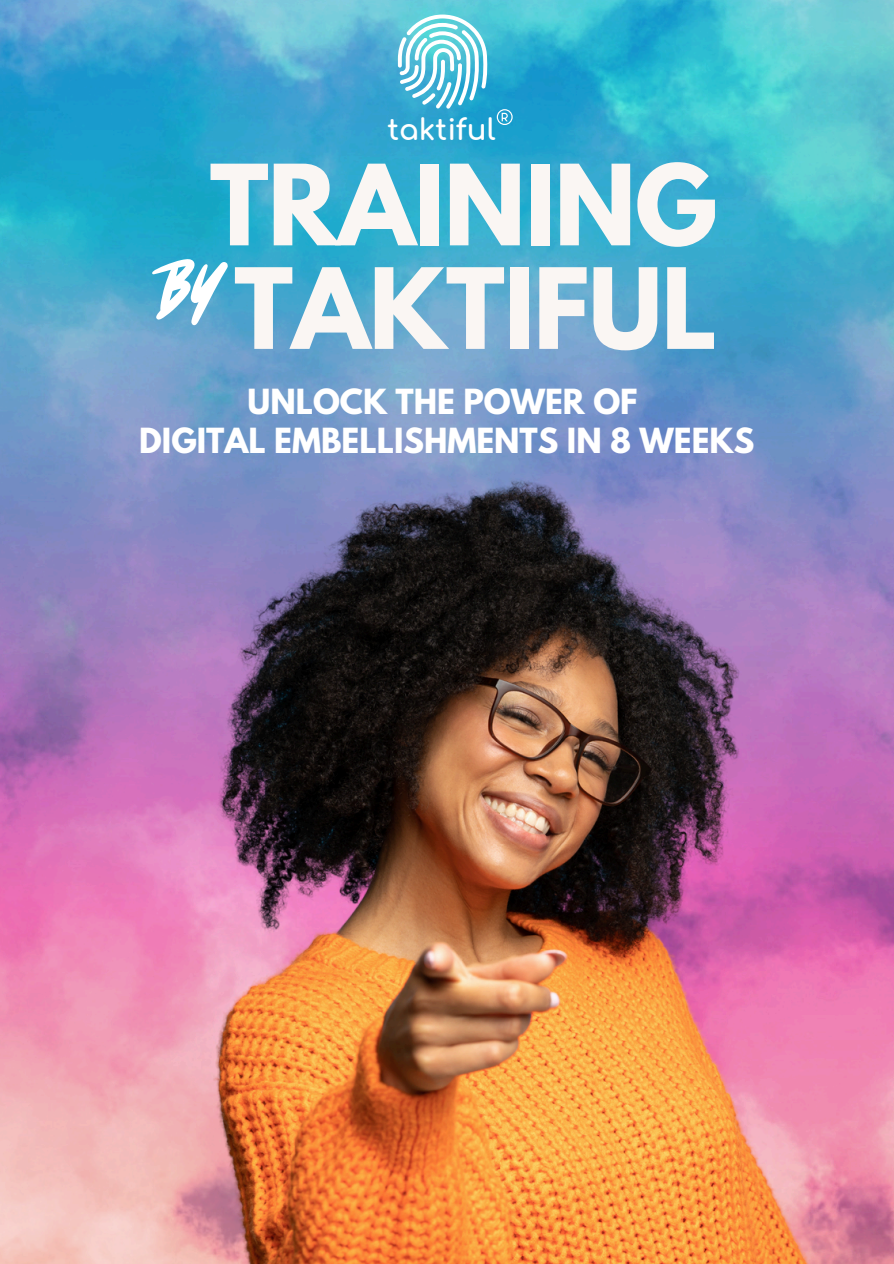
<style>
.page{position:relative;width:894px;height:1264px;background:#fff}
.page>*{position:absolute;margin:0;border:0;box-sizing:border-box;transform-origin:0 0}
.t1{font:700 99px/103.5px "League Spartan";letter-spacing:-.01em;color:#faf6f3}
.t2{font:700 30.6px/39.3px "League Spartan";color:#fff;text-align:center}
.t3{font:700 29.25px "Comfortaa";color:#fff}
</style>
<div class="page">
<img style="left:0;top:0;width:528px;height:346px">
<svg style="left:0;top:346px;width:528px;height:116px;background:#779ecb"></svg>
<svg style="left:528px;top:0;width:365px;height:462px;background:#4cadce"></svg>
<svg style="left:398px;top:15px;width:89px;height:94px"></svg>
<svg style="left:496px;top:109px;width:16px;height:16px"></svg>
<svg style="left:152px;top:258px;width:75px;height:67px"></svg>
<img style="left:0;top:462px;width:893px;height:801px">
<p class="t3" style="left:387px;top:115px;width:110px">taktiful</p>
<p class="t1" style="left:210px;top:166px;width:509px">TRAINING<br>TAKTIFUL</p>
<p class="t2" style="left:139px;top:385px;width:616px">UNLOCK THE POWER OF<br>DIGITAL EMBELLISHMENTS IN 8 WEEKS</p>
</div>
